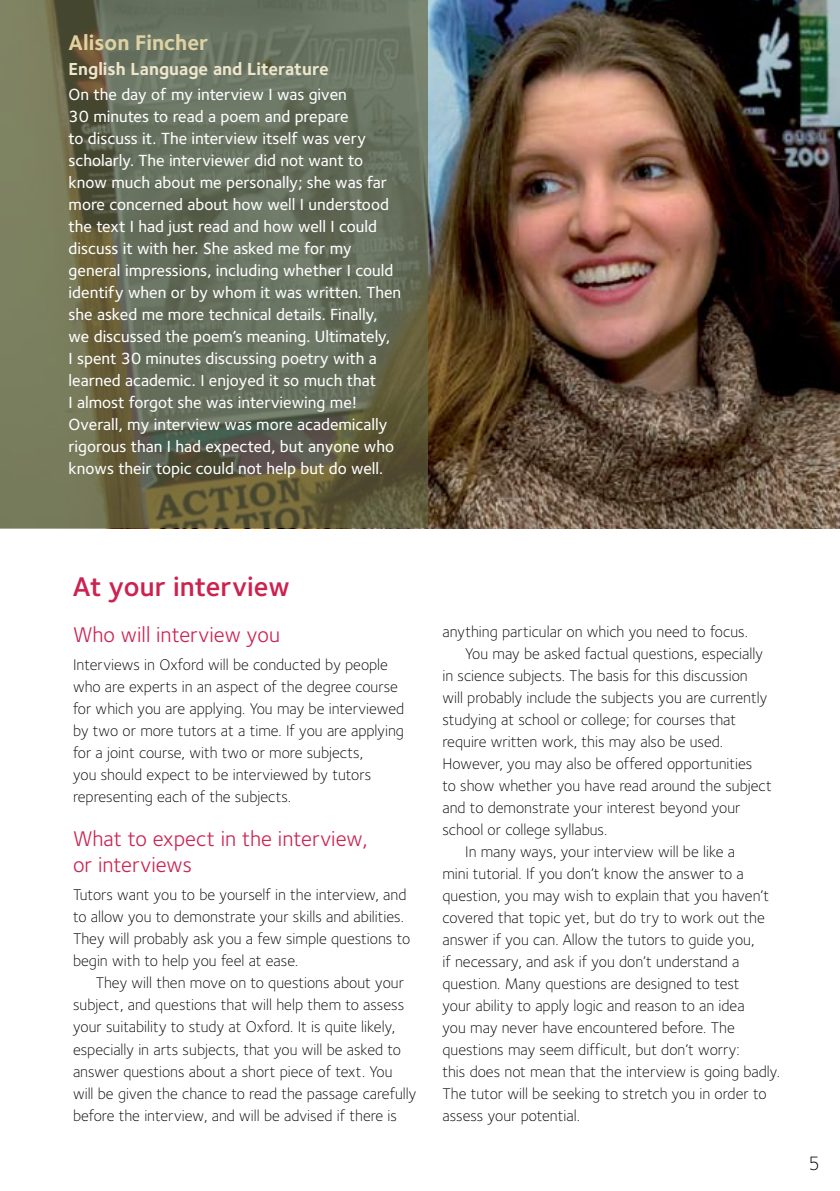
<style>
.page{position:relative;width:840px;height:1191px;background:#fff}
.page>*{position:absolute;margin:0;border:0;box-sizing:border-box;transform-origin:0 0}
.t1{font:600 28px "Foundry Sterling";color:#cc2250}
.t2{font:22px/26px "Foundry Sterling";color:#cc2250}
.t3{font:700 22px "Foundry Sterling";color:#dfd2a2}
.t4{font:300 20px "Foundry Sterling";color:#000}
.t5{font:700 18px "Foundry Sterling";color:#eee6cc}
.t6{font:500 16.8px/22px "Foundry Sterling";color:#fff}
.t7{font:300 16px/22px "Foundry Sterling";color:#000}
</style>
<div class="page">
<img style="left:427px;top:0;width:412px;height:528px">
<svg style="left:0;top:0;width:427px;height:528px;background:#686d55"></svg>
<h2 class="t3" style="left:69px;top:27px;width:141px">Alison Fincher</h2>
<p class="t5" style="left:69px;top:56px;width:261px">English Language and Literature</p>
<p class="t6" style="left:69px;top:83px;width:334px">On the day of my interview I was given<br>30 minutes to read a poem and prepare<br>to discuss it. The interview itself was very scholarly. The interviewer did not want to know much about me personally; she was far more concerned about how well I understood the text I had just read and how well I could discuss it with her. She asked me for my general impressions, including whether I could identify when or by whom it was written. Then she asked me more technical details. Finally, we discussed the poem’s meaning. Ultimately,<br>I spent 30 minutes discussing poetry with a learned academic. I enjoyed it so much that<br>I almost forgot she was interviewing me!<br>Overall, my interview was more academically rigorous than I had expected, but anyone who knows their topic could not help but do well.</p>
<h1 class="t1" style="left:73px;top:567px;width:218px">At your interview</h1>
<h2 class="t2" style="left:73px;top:621px;width:208px">Who will interview you</h2>
<p class="t7" style="left:73px;top:653px;width:332px">Interviews in Oxford will be conducted by people who are experts in an aspect of the degree course for which you are applying. You may be interviewed by two or more tutors at a time. If you are applying for a joint course, with two or more subjects,<br>you should expect to be interviewed by tutors representing each of the subjects.</p>
<h2 class="t2" style="left:73px;top:825px;width:296px">What to expect in the interview, or interviews</h2>
<p class="t7" style="left:73px;top:883px;width:338px">Tutors want you to be yourself in the interview, and to allow you to demonstrate your skills and abilities.<br>They will probably ask you a few simple questions to begin with to help you feel at ease.</p>
<p class="t7" style="left:73px;top:971px;width:344px;text-indent:23px">They will then move on to questions about your subject, and questions that will help them to assess your suitability to study at Oxford. It is quite likely, especially in arts subjects, that you will be asked to answer questions about a short piece of text. You will be given the chance to read the passage carefully before the interview, and will be advised if there is</p>
<p class="t7" style="left:442px;top:620px;width:307px">anything particular on which you need to focus.</p>
<p class="t7" style="left:465px;top:642px;width:299px">You may be asked factual questions, especially</p>
<p class="t7" style="left:442px;top:664px;width:306px">in science subjects. The basis for this discussion</p>
<p class="t7" style="left:442px;top:686px;width:326px">will probably include the subjects you are currently</p>
<p class="t7" style="left:442px;top:708px;width:295px">studying at school or college; for courses that</p>
<p class="t7" style="left:442px;top:730px;width:282px">require written work, this may also be used.</p>
<p class="t7" style="left:442px;top:752px;width:311px">However, you may also be offered opportunities</p>
<p class="t7" style="left:442px;top:774px;width:331px">to show whether you have read around the subject</p>
<p class="t7" style="left:442px;top:796px;width:299px">and to demonstrate your interest beyond your</p>
<p class="t7" style="left:442px;top:818px;width:166px">school or college syllabus.</p>
<p class="t7" style="left:465px;top:840px;width:271px">In many ways, your interview will be like a</p>
<p class="t7" style="left:442px;top:862px;width:303px">mini tutorial. If you don’t know the answer to a</p>
<p class="t7" style="left:442px;top:884px;width:328px">question, you may wish to explain that you haven’t</p>
<p class="t7" style="left:442px;top:906px;width:324px">covered that topic yet, but do try to work out the</p>
<p class="t7" style="left:442px;top:928px;width:313px">answer if you can. Allow the tutors to guide you,</p>
<p class="t7" style="left:442px;top:950px;width:298px">if necessary, and ask if you don’t understand a</p>
<p class="t7" style="left:442px;top:972px;width:298px">question. Many questions are designed to test</p>
<p class="t7" style="left:442px;top:994px;width:303px">your ability to apply logic and reason to an idea</p>
<p class="t7" style="left:442px;top:1016px;width:294px">you may never have encountered before. The</p>
<p class="t7" style="left:442px;top:1038px;width:298px">questions may seem difficult, but don’t worry:</p>
<p class="t7" style="left:442px;top:1060px;width:339px">this does not mean that the interview is going badly.</p>
<p class="t7" style="left:442px;top:1082px;width:325px">The tutor will be seeking to stretch you in order to</p>
<p class="t7" style="left:442px;top:1104px;width:139px">assess your potential.</p>
<p class="t4" style="left:808px;top:1149px;width:13px">5</p>
</div>
